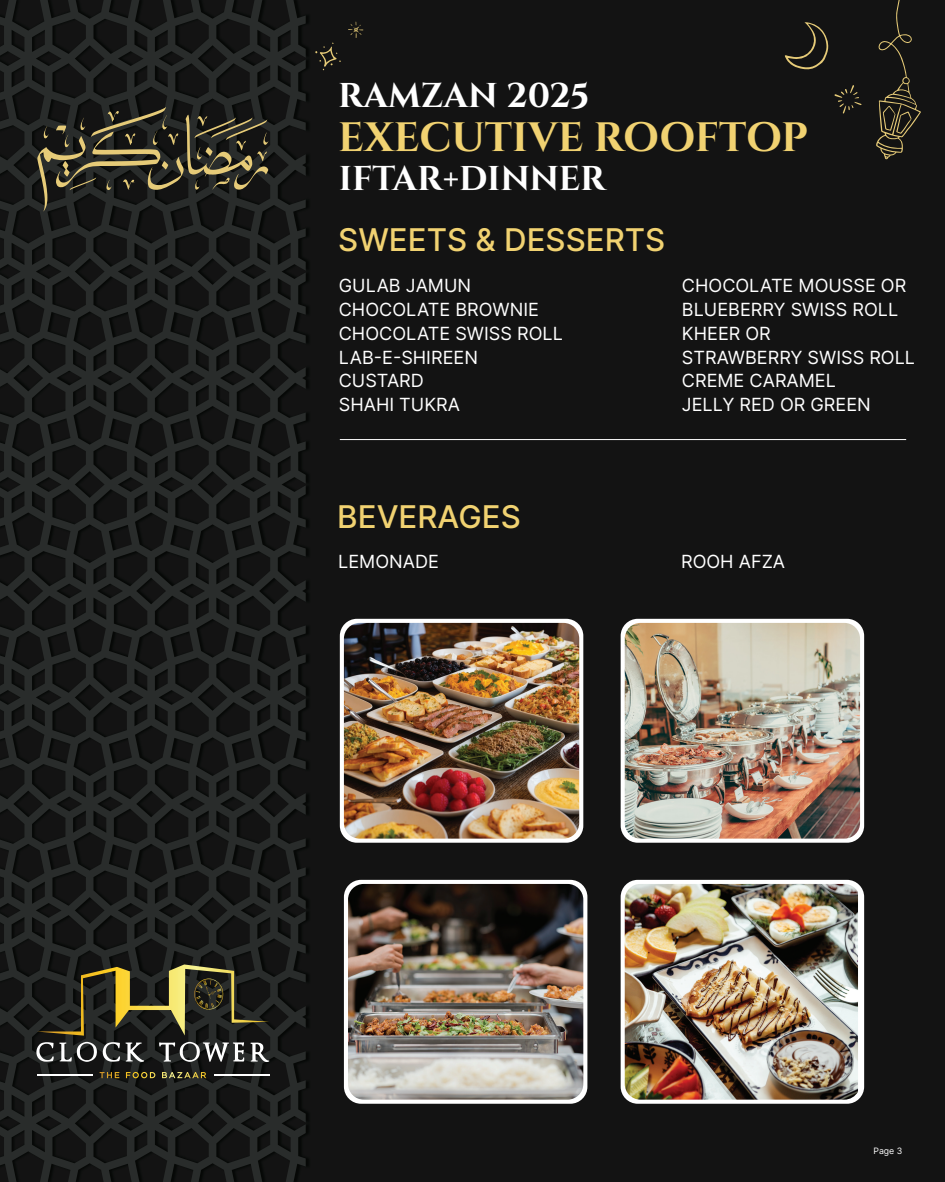
<style>
.page{position:relative;width:945px;height:1182px;background:#fff}
.page>*{position:absolute;margin:0;border:0;box-sizing:border-box;transform-origin:0 0}
.t1{font:700 40.95px "Cinzel";color:#f1d271}
.t2{font:700 34.39px "Cinzel";color:#fff}
.t3{font:500 31.32px "Inter";color:#f1d271}
.t4{font:18.11px/23.9px "Inter";color:#fff}
.t5{font:8.75px "Inter";color:#fff}
</style>
<div class="page">
<div style="left:0;top:0;width:945px;height:1181px;background:#131313"></div>
<svg style="left:0;top:0;width:306px;height:1181px"></svg>
<svg style="left:876px;top:0;width:45px;height:159px"></svg>
<svg style="left:785px;top:22px;width:44px;height:48px"></svg>
<svg style="left:834px;top:85px;width:28px;height:28px"></svg>
<svg style="left:315px;top:42px;width:26px;height:28px"></svg>
<svg style="left:348px;top:21px;width:15px;height:17px"></svg>
<hr style="left:214px;top:1074px;width:55px;height:1px;background:#fff">
<hr style="left:37px;top:1074px;width:55px;height:1px;background:#fff">
<svg style="left:103px;top:1042px;width:41px;height:19px"></svg>
<svg style="left:250px;top:1042px;width:19px;height:19px"></svg>
<svg style="left:36px;top:1041px;width:61px;height:20px"></svg>
<svg style="left:159px;top:1041px;width:85px;height:20px"></svg>
<svg style="left:100px;top:1071px;width:19px;height:7px"></svg>
<svg style="left:126px;top:1071px;width:29px;height:7px"></svg>
<svg style="left:162px;top:1071px;width:44px;height:7px"></svg>
<svg style="left:37px;top:964px;width:232px;height:71px"></svg>
<div style="left:621px;top:879px;width:243px;height:224px;background:#fff;border-radius:17px"></div>
<img style="left:625px;top:883px;width:233px;height:216px">
<svg style="left:344px;top:879px;width:243px;height:224px;background:#e9e9e8"></svg>
<img style="left:348px;top:883px;width:235px;height:216px">
<svg style="left:340px;top:618px;width:243px;height:224px;background:#eceae8"></svg>
<img style="left:344px;top:623px;width:235px;height:215px">
<svg style="left:621px;top:618px;width:243px;height:224px;background:#edeceb"></svg>
<img style="left:625px;top:623px;width:235px;height:215px">
<hr style="left:340px;top:439px;width:566px;height:1px;background:#fff">
<svg style="left:37px;top:107px;width:231px;height:104px"></svg>
<h2 class="t2" style="left:338px;top:74px;width:253px">RAMZAN 2025</h2>
<h1 class="t1" style="left:338px;top:112px;width:471px">EXECUTIVE ROOFTOP</h1>
<h2 class="t2" style="left:339px;top:158px;width:268px">IFTAR+DINNER</h2>
<h3 class="t3" style="left:338px;top:217px;width:329px">SWEETS &amp; DESSERTS</h3>
<p class="t4" style="left:339px;top:273px;width:226px">GULAB JAMUN<br>CHOCOLATE BROWNIE<br>CHOCOLATE SWISS ROLL<br>LAB-E-SHIREEN<br>CUSTARD<br>SHAHI TUKRA</p>
<p class="t4" style="left:682px;top:273px;width:235px">CHOCOLATE MOUSSE OR<br>BLUEBERRY SWISS ROLL<br>KHEER OR<br>STRAWBERRY SWISS ROLL<br>CREME CARAMEL<br>JELLY RED OR GREEN</p>
<h3 class="t3" style="left:337px;top:493px;width:185px">BEVERAGES</h3>
<p class="t4" style="left:338px;top:549px;width:102px">LEMONADE</p>
<p class="t4" style="left:681px;top:549px;width:106px">ROOH AFZA</p>
<p class="t5" style="left:873px;top:1144px;width:30px">Page 3</p>
</div>
